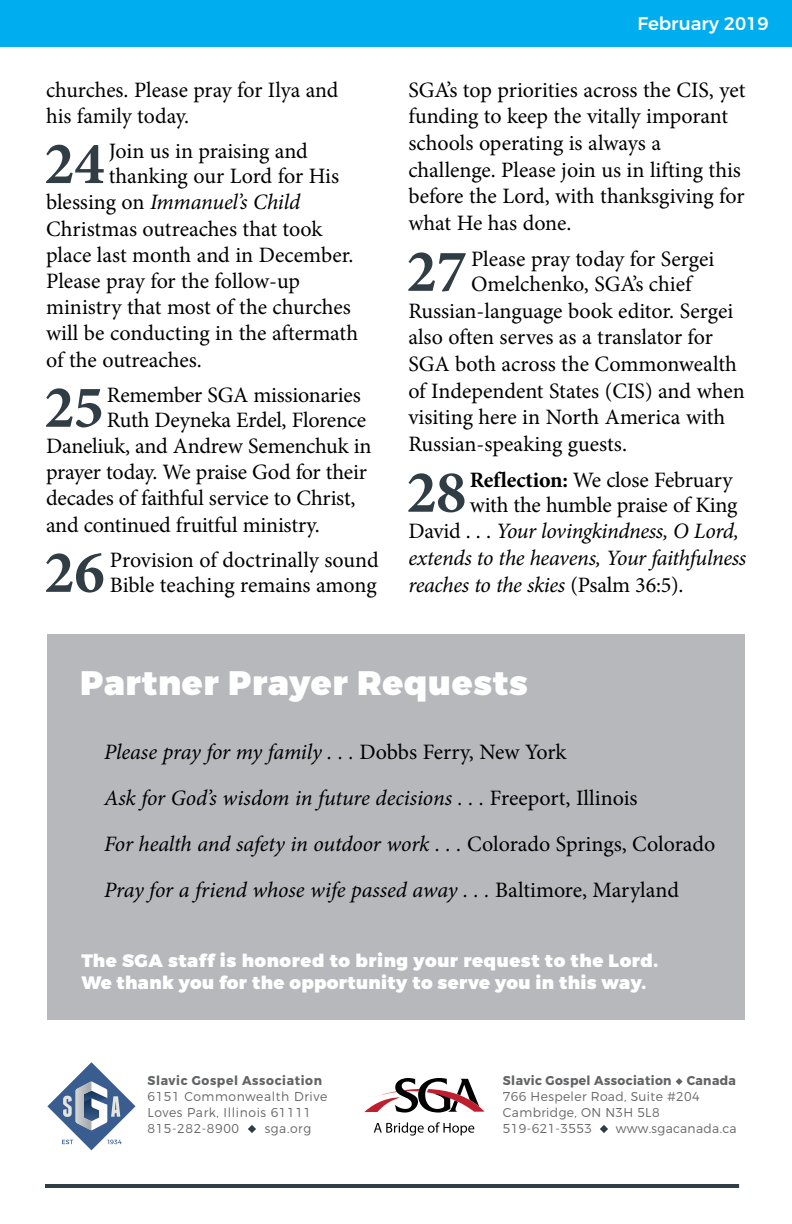
<style>
.page{position:relative;width:792px;height:1224px;background:#fff}
.page>*{position:absolute;margin:0;border:0;box-sizing:border-box;transform-origin:0 0}
.t1{font:700 60.4px "Minion Pro";color:#303d45}
.t2{font:900 34px "Montserrat";letter-spacing:.02em;color:#fff}
.t3{font:22px/26.8px "Minion Pro";letter-spacing:-.005em;color:#000}
.t4{font:italic 22px/46px "Minion Pro";letter-spacing:-.01em;color:#000}
.t5{font:500 18.2px "Montserrat";color:#fff}
.t6{font:900 18px/22px "Montserrat";letter-spacing:.02em;color:#fff}
.t7{font:300 12.8px/16px "Montserrat";letter-spacing:.03em;color:#636466;scale:.96 1}
.t8{font:300 12.8px/16px "Montserrat";letter-spacing:.05em;color:#636466;scale:.96 1}
.t9{font:700 12.8px "Montserrat";letter-spacing:.03em;color:#636466;scale:.96 1}
.t10{font:700 12.8px "Montserrat";letter-spacing:.05em;color:#636466;scale:.96 1}
.s1{font-style:normal}
.s2{font-weight:700}
</style>
<div class="page">
<div style="left:0;top:0;width:792px;height:46px;background:#00aeef"></div>
<hr style="left:45px;top:1184px;width:694px;height:4px;background:#303d45">
<div style="left:47px;top:634px;width:697px;height:386px;background:#b6b8bb"></div>
<svg style="left:47px;top:1062px;width:89px;height:88px"></svg>
<svg style="left:364px;top:1078px;width:121px;height:35px"></svg>
<svg style="left:374px;top:1122px;width:100px;height:14px"></svg>
<svg style="left:248px;top:1125px;width:8px;height:8px"></svg>
<svg style="left:676px;top:1078px;width:7px;height:7px"></svg>
<svg style="left:600px;top:1125px;width:8px;height:8px"></svg>
<p class="t3" style="left:46px;top:77px;width:294px;line-height:26.2px">churches. Please pray for Ilya and his family today.</p>
<h1 class="t1" style="left:44px;top:121px;width:62px">24</h1>
<p class="t3" style="left:109px;top:138px;width:201px">Join us in praising and</p>
<p class="t3" style="left:109px;top:163px;width:232px">thanking our Lord for His</p>
<p class="t4" style="left:46px;top:179px;width:256px"><span class="s1">blessing on</span> Immanuel’s Child</p>
<p class="t3" style="left:46px;top:215px;width:278px">Christmas outreaches that took</p>
<p class="t3" style="left:46px;top:241px;width:309px">place last month and in December.</p>
<p class="t3" style="left:46px;top:268px;width:255px">Please pray for the follow-up</p>
<p class="t3" style="left:46px;top:294px;width:306px">ministry that most of the churches</p>
<p class="t3" style="left:46px;top:320px;width:314px">will be conducting in the aftermath</p>
<p class="t3" style="left:46px;top:346px;width:157px">of the outreaches.</p>
<h1 class="t1" style="left:44px;top:365px;width:61px">25</h1>
<p class="t3" style="left:107px;top:381px;width:255px">Remember SGA missionaries</p>
<p class="t3" style="left:107px;top:406px;width:261px">Ruth Deyneka Erdel, Florence</p>
<p class="t3" style="left:46px;top:433px;width:327px">Daneliuk, and Andrew Semenchuk in</p>
<p class="t3" style="left:46px;top:459px;width:322px">prayer today. We praise God for their</p>
<p class="t3" style="left:46px;top:485px;width:311px">decades of faithful service to Christ,</p>
<p class="t3" style="left:46px;top:511px;width:275px">and continued fruitful ministry.</p>
<h1 class="t1" style="left:44px;top:530px;width:62px">26</h1>
<p class="t3" style="left:110px;top:547px;width:270px;line-height:25px">Provision of doctrinally sound<br>Bible teaching remains among</p>
<p class="t5" style="left:637px;top:12px;width:133px">February 2019</p>
<p class="t3" style="left:408px;top:76px;width:339px">SGA’s top priorities across the CIS, yet funding to keep the vitally imporant schools operating is always a challenge. Please join us in lifting this before the Lord, with thanksgiving for what He has done.</p>
<h1 class="t1" style="left:406px;top:229px;width:62px">27</h1>
<p class="t3" style="left:471px;top:246px;width:245px">Please pray today for Sergei</p>
<p class="t3" style="left:471px;top:271px;width:222px">Omelchenko, SGA’s chief</p>
<p class="t3" style="left:408px;top:297px;width:326px">Russian-language book editor. Sergei</p>
<p class="t3" style="left:408px;top:324px;width:306px">also often serves as a translator for</p>
<p class="t3" style="left:408px;top:351px;width:330px">SGA both across the Commonwealth</p>
<p class="t3" style="left:408px;top:377px;width:338px">of Independent States (CIS) and when</p>
<p class="t3" style="left:408px;top:404px;width:319px">visiting here in North America with</p>
<p class="t3" style="left:408px;top:431px;width:220px">Russian-speaking guests.</p>
<h1 class="t1" style="left:406px;top:450px;width:61px">28</h1>
<p class="t3" style="left:470px;top:466px;width:264px"><span class="s2">Reflection:</span> We close February</p>
<p class="t3" style="left:470px;top:491px;width:269px">with the humble praise of King</p>
<p class="t4" style="left:408px;top:508px;width:332px"><span class="s1">David . . .</span> Your lovingkindness, O Lord,</p>
<p class="t4" style="left:408px;top:535px;width:339px">extends to the heavens, Your faithfulness</p>
<p class="t4" style="left:408px;top:562px;width:277px">reaches to the skies <span class="s1">(Psalm 36:5).</span></p>
<h2 class="t2" style="left:80px;top:661px;width:449px">Partner Prayer Requests</h2>
<p class="t4" style="left:104px;top:729px;width:613px">Please pray for my family . . . <span class="s1">Dobbs Ferry, New York<br></span>Ask for God’s wisdom in future decisions . . . <span class="s1">Freeport, Illinois<br></span>For health and safety in outdoor work . . . <span class="s1">Colorado Springs, Colorado </span>Pray for a friend whose wife passed away . . . <span class="s1">Baltimore, Maryland</span></p>
<p class="t6" style="left:81px;top:951px;width:578px">The SGA staff is honored to bring your request to the Lord.<br>We thank you for the opportunity to serve you in this way.</p>
<p class="t10" style="left:148px;top:1073px;width:183px">Slavic Gospel Association</p>
<p class="t8" style="left:148px;top:1088px;width:189px">6151 Commonwealth Drive<br>Loves Park, Illinois 61111<br>815-282-8900</p>
<p class="t7" style="left:265px;top:1120px;width:50px">sga.org</p>
<p class="t9" style="left:503px;top:1073px;width:244px">Slavic Gospel Association Canada</p>
<p class="t7" style="left:503px;top:1088px;width:206px">766 Hespeler Road, Suite #204<br>Cambridge, ON N3H 5L8<br>519-621-3553</p>
<p class="t7" style="left:616px;top:1120px;width:127px">www.sgacanada.ca</p>
</div>
